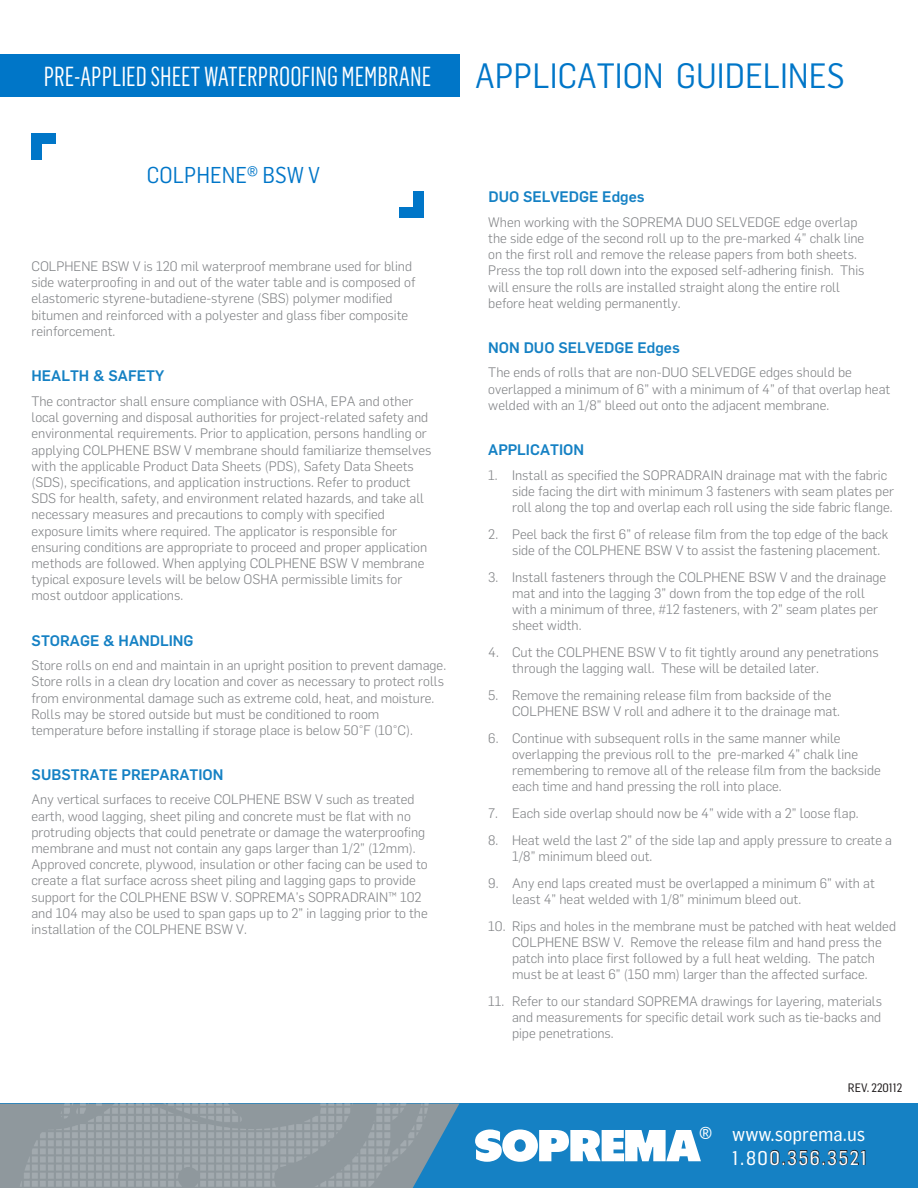
<style>
.page{position:relative;width:918px;height:1188px;background:#fff}
.page>*{position:absolute;margin:0;border:0;box-sizing:border-box;transform-origin:0 0}
.t1{font:34.5px "Flama Semicondensed";color:#0076c8}
.t2{font:27px "Flama Condensed";color:#fff;scale:.95 1}
.t3{font:27px "Flama Semicondensed Basic";color:#fff}
.t4{font:22.5px "Flama Semicondensed";color:#0076c8}
.t5{font:19.5px/23.4px "Flama Semicondensed Basic";color:#fff}
.t6{font:500 15px "Flama";color:#1581c4}
.t7{font:300 13.5px/16.2px "Flama";color:#808285}
.t8{font:12px "Flama Semicondensed Basic";color:#231f20}
</style>
<div class="page">
<div style="left:0;top:1104px;width:918px;height:84px;background:#1581c4"></div>
<div style="left:0;top:54px;width:459px;height:43px;background:#0076c8"></div>
<div style="left:31px;top:135px;width:11px;height:24px;background:#0076c8"></div>
<div style="left:31px;top:133px;width:25px;height:11px;background:#0076c8"></div>
<div style="left:413px;top:191px;width:11px;height:25px;background:#0076c8"></div>
<div style="left:400px;top:207px;width:24px;height:11px;background:#0076c8"></div>
<svg style="left:770px;top:1150px;width:96px;height:16px"></svg>
<svg style="left:475px;top:1130px;width:226px;height:32px"></svg>
<svg style="left:434px;top:1104px;width:25px;height:45px"></svg>
<img style="left:0;top:1104px;width:434px;height:84px">
<h2 class="t2" style="left:44px;top:59px;width:409px">PRE-APPLIED SHEET WATERPROOFING MEMBRANE</h2>
<h1 class="t1" style="left:475px;top:54px;width:371px">APPLICATION GUIDELINES</h1>
<h3 class="t4" style="left:147px;top:161px;width:175px">COLPHENE® BSW V</h3>
<p class="t7" style="left:31px;top:257px;width:385px">COLPHENE BSW V is 120 mil waterproof membrane used for blind side waterproofing in and out of the water table and is composed of elastomeric styrene-butadiene-styrene (SBS) polymer modified bitumen and reinforced with a polyester and glass fiber composite reinforcement.</p>
<p class="t6" style="left:31px;top:365px;width:134px">HEALTH &amp; SAFETY</p>
<p class="t7" style="left:31px;top:392px;width:402px">The contractor shall ensure compliance with OSHA, EPA and other local governing and disposal authorities for project-related safety and environmental requirements. Prior to application, persons handling or applying COLPHENE BSW V membrane should familiarize themselves with the applicable Product Data Sheets (PDS), Safety Data Sheets (SDS), specifications, and application instructions. Refer to product SDS for health, safety, and environment related hazards, and take all necessary measures and precautions to comply with specified exposure limits where required. The applicator is responsible for ensuring conditions are appropriate to proceed and proper application methods are followed. When applying COLPHENE BSW V membrane typical exposure levels will be below OSHA permissible limits for most outdoor applications.</p>
<p class="t6" style="left:32px;top:630px;width:163px">STORAGE &amp; HANDLING</p>
<p class="t7" style="left:31px;top:657px;width:416px">Store rolls on end and maintain in an upright position to prevent damage.<br>Store rolls in a clean dry location and cover as necessary to protect rolls from environmental damage such as extreme cold, heat, and moisture.<br>Rolls may be stored outside but must be conditioned to room temperature before installing if storage place is below 50°F (10°C).</p>
<p class="t6" style="left:32px;top:764px;width:193px">SUBSTRATE PREPARATION</p>
<p class="t7" style="left:31px;top:791px;width:398px">Any vertical surfaces to receive COLPHENE BSW V such as treated earth, wood lagging, sheet piling and concrete must be flat with no protruding objects that could penetrate or damage the waterproofing membrane and must not contain any gaps larger than 1/2” (12mm).<br>Approved concrete, plywood, insulation or other facing can be used to create a flat surface across sheet piling and lagging gaps to provide support for the COLPHENE BSW V. SOPREMA’s SOPRADRAIN™ 102 and 104 may also be used to span gaps up to 2” in lagging prior to the installation of the COLPHENE BSW V.</p>
<p class="t6" style="left:488px;top:186px;width:158px">DUO SELVEDGE Edges</p>
<p class="t7" style="left:488px;top:213px;width:378px">When working with the SOPREMA DUO SELVEDGE edge overlap the side edge of the second roll up to the pre-marked 4” chalk line on the first roll and remove the release papers from both sheets.<br>Press the top roll down into the exposed self-adhering finish. This will ensure the rolls are installed straight along the entire roll before heat welding permanently.</p>
<p class="t6" style="left:488px;top:337px;width:193px">NON DUO SELVEDGE Edges</p>
<p class="t7" style="left:488px;top:364px;width:403px">The ends of rolls that are non-DUO SELVEDGE edges should be overlapped a minimum of 6” with a minimum of 4” of that overlap heat welded with an 1/8” bleed out onto the adjacent membrane.</p>
<p class="t6" style="left:488px;top:439px;width:97px">APPLICATION</p>
<p class="t7" style="left:512px;top:466px;width:383px;text-indent:-24px">1. Install as specified the SOPRADRAIN drainage mat with the fabric side facing the dirt with minimum 3 fasteners with seam plates per roll along the top and overlap each roll using the side fabric flange.</p>
<p class="t7" style="left:512px;top:525px;width:378px;text-indent:-24px">2. Peel back the first 6” of release film from the top edge of the back side of the COLPHENE BSW V to assist the fastening placement.</p>
<p class="t7" style="left:512px;top:568px;width:376px;text-indent:-24px">3. Install fasteners through the COLPHENE BSW V and the drainage mat and into the lagging 3” down from the top edge of the roll with a minimum of three, #12 fasteners, with 2” seam plates per sheet width.</p>
<p class="t7" style="left:512px;top:643px;width:368px;text-indent:-24px">4. Cut the COLPHENE BSW V to fit tightly around any penetrations through the lagging wall. These will be detailed later.</p>
<p class="t7" style="left:512px;top:686px;width:329px;text-indent:-24px">5. Remove the remaining release film from backside of the<br>COLPHENE BSW V roll and adhere it to the drainage mat.</p>
<p class="t7" style="left:512px;top:729px;width:370px;text-indent:-24px">6. Continue with subsequent rolls in the same manner while overlapping the previous roll to the pre-marked 4” chalk line remembering to remove all of the release film from the backside each time and hand pressing the roll into place.</p>
<p class="t7" style="left:488px;top:804px;width:372px">7. Each side overlap should now be 4” wide with a 2” loose flap.</p>
<p class="t7" style="left:512px;top:831px;width:381px;text-indent:-24px">8. Heat weld the last 2” of the side lap and apply pressure to create a<br>1/8” minimum bleed out.</p>
<p class="t7" style="left:512px;top:874px;width:364px;text-indent:-24px">9. Any end laps created must be overlapped a minimum 6” with at least 4” heat welded with 1/8” minimum bleed out.</p>
<p class="t7" style="left:512px;top:917px;width:386px;text-indent:-24px">10. Rips and holes in the membrane must be patched with heat welded COLPHENE BSW V. Remove the release film and hand press the patch into place first followed by a full heat welding. The patch must be at least 6” (150 mm) larger than the affected surface.</p>
<p class="t7" style="left:512px;top:992px;width:372px;text-align:justify;text-indent:-24px">11. Refer to our standard SOPREMA drawings for layering, materials and measurements for specific detail work such as tie-backs and pipe penetrations.</p>
<h2 class="t3" style="left:699px;top:1120px;width:15px">®</h2>
<p class="t8" style="left:848px;top:1080px;width:56px">REV. 220112</p>
<h3 class="t5" style="left:732px;top:1122px;width:136px">www.soprema.us<br>1.800.356.3521</h3>
</div>
